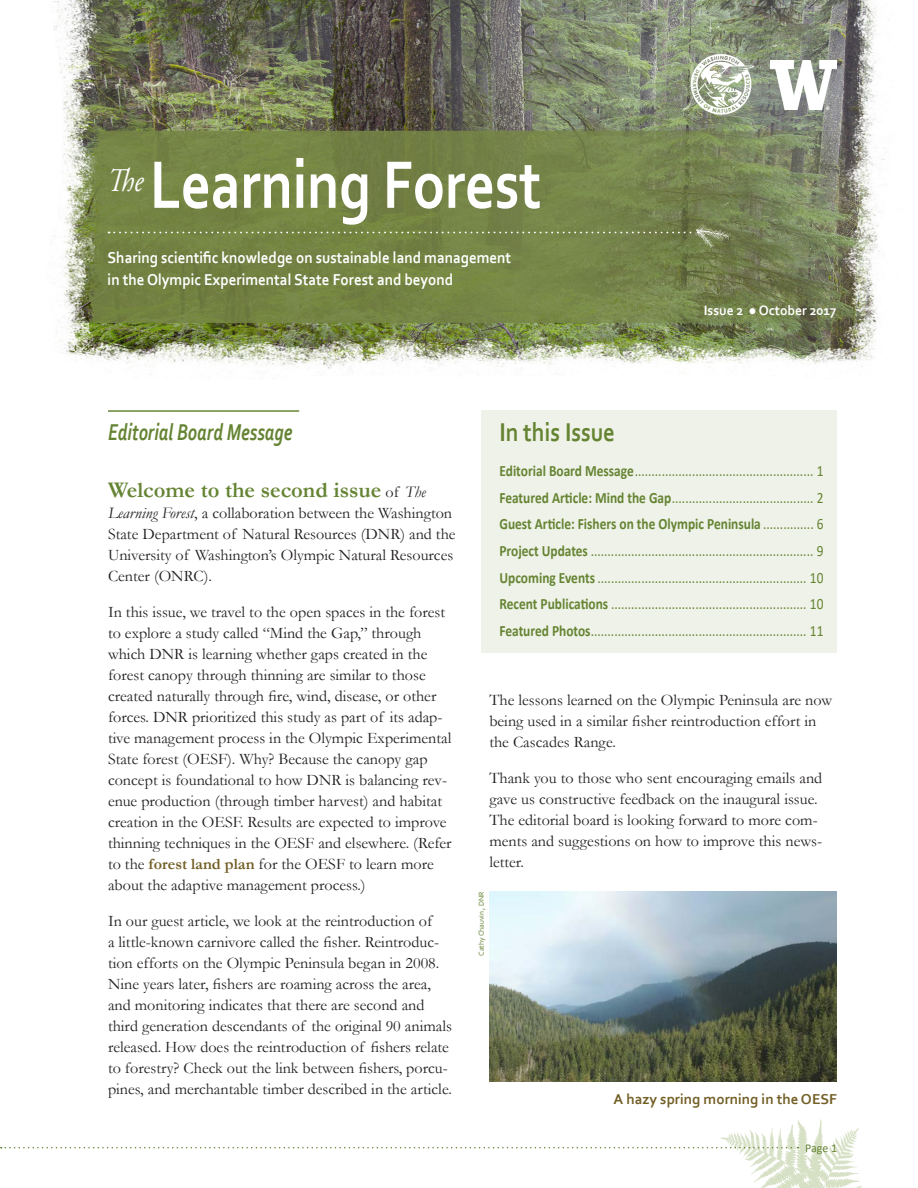
<style>
.page{position:relative;width:918px;height:1188px;background:#fff}
.page>*{position:absolute;margin:0;border:0;box-sizing:border-box;transform-origin:0 0}
.t1{font:700 70.5px "Corbel";color:#fff;scale:.82 1}
.t2{font:700 27px "Corbel";color:#658433;scale:.85 1}
.Heading_for_TOC{font:italic 700 24px "Corbel";color:#658433;scale:.75 1}
.DNR_Body_Text{font:700 22.5px "Garamond";color:#658433}
.t3{font:700 16.5px/22.5px "Corbel";color:#fff;scale:.91 1}
.DNR_Body_Text-2{font:16.2px/21px "Garamond";color:#231f20}
.t4{font:15.75px "Calibri";color:#658433;scale:.85 1}
.t5{font:700 15.75px "Calibri";color:#658433;scale:.85 1}
.captions{font:700 15px "Corbel";color:#735f26}
.t6{font:700 14.25px "Corbel";color:#fff;scale:.96 1}
.t7{font:12px "Calibri";color:#658433}
.t8{font:7.5px "Corbel";color:#658433}
.s1{font-weight:400;font-size:16.2px;color:#231f20}
.s2{font-weight:400;font-style:italic;font-size:16.2px;color:#231f20}
.s3{font-style:italic}
.s4{font-weight:700;color:#735f26}
.s5{font-weight:700}
.s6{font-weight:400}
</style>
<div class="page">
<img style="left:51px;top:0;width:838px;height:379px">
<img style="left:771px;top:61px;width:66px;height:49px">
<img style="left:682px;top:45px;width:79px;height:79px">
<svg style="left:1px;top:1119px;width:861px;height:69px"></svg>
<svg style="left:109px;top:224px;width:623px;height:26px;background:#77854a"></svg>
<div style="left:481px;top:410px;width:355px;height:243px;background:#eff2e8"></div>
<hr style="left:108px;top:410px;width:191px;height:2px;background:#658433">
<img style="left:489px;top:891px;width:348px;height:191px">
<h1 class="t1" style="left:108px;top:141px;width:530px"><sup>The</sup> Learning Forest</h1>
<p class="t3" style="left:108px;top:245px;width:445px">Sharing scientific knowledge on sustainable land management in the Olympic Experimental State Forest and beyond</p>
<p class="t6" style="left:704px;top:301px;width:140px">Issue 2 ● October 2017</p>
<p class="Heading_for_TOC" style="left:108px;top:417px;width:248px">Editorial Board Message</p>
<p class="DNR_Body_Text" style="left:108px;top:475px;width:319px">Welcome to the second issue <span class="s1">of</span> <span class="s2">The</span></p>
<p class="DNR_Body_Text-2" style="left:108px;top:502px;width:349px"><span class="s3">Learning Forest</span>, a collaboration between the Washington State Department of Natural Resources (DNR) and the University of Washington’s Olympic Natural Resources Center (ONRC).</p>
<p class="DNR_Body_Text-2" style="left:108px;top:601px;width:345px">In this issue, we travel to the open spaces in the forest to explore a study called “Mind the Gap,” through which DNR is learning whether gaps created in the forest canopy through thinning are similar to those created naturally through fire, wind, disease, or other forces. DNR prioritized this study as part of its adap&shy;tive management process in the Olympic Experimental State forest (OESF). Why? Because the canopy gap concept is foundational to how DNR is balancing rev&shy;enue production (through timber harvest) and habitat creation in the OESF. Results are expected to improve thinning techniques in the OESF and elsewhere. (Refer to the <span class="s4">forest land plan</span> for the OESF to learn more about the adaptive management process.)</p>
<p class="DNR_Body_Text-2" style="left:108px;top:910px;width:345px">In our guest article, we look at the reintroduction of<br>a little-known carnivore called the fisher. Reintroduc&shy;tion efforts on the Olympic Peninsula began in 2008.<br>Nine years later, fishers are roaming across the area, and monitoring indicates that there are second and third generation descendants of the original 90 animals released. How does the reintroduction of fishers relate to forestry? Check out the link between fishers, porcu&shy;pines, and merchantable timber described in the article.</p>
<p class="t2" style="left:500px;top:416px;width:137px">In this Issue</p>
<p class="t4" style="left:500px;top:460px;width:383px"><span class="s5">Editorial Board Message</span>..................................................... 1</p>
<p class="t4" style="left:499px;top:487px;width:383px"><span class="s5">Featured Article: Mind the Gap</span>.......................................... 2</p>
<p class="t5" style="left:499px;top:513px;width:383px">Guest Article: Fishers on the Olympic Peninsula <span class="s6">............... 6</span></p>
<p class="t4" style="left:499px;top:540px;width:383px"><span class="s5">Project Updates</span> .................................................................. 9</p>
<p class="t4" style="left:499px;top:567px;width:383px"><span class="s5">Upcoming Events</span> .............................................................. 10</p>
<p class="t4" style="left:500px;top:593px;width:383px"><span class="s5">Recent Publications</span> .......................................................... 10</p>
<p class="t4" style="left:500px;top:620px;width:383px"><span class="s5">Featured Photos</span>................................................................ 11</p>
<p class="DNR_Body_Text-2" style="left:489px;top:689px;width:344px">The lessons learned on the Olympic Peninsula are now being used in a similar fisher reintroduction effort in the Cascades Range.</p>
<p class="DNR_Body_Text-2" style="left:489px;top:767px;width:334px">Thank you to those who sent encouraging emails and gave us constructive feedback on the inaugural issue.<br>The editorial board is looking forward to more com&shy;ments and suggestions on how to improve this news&shy;letter.</p>
<p class="t8" style="left:477px;top:956px;width:66px;rotate:-90deg">Cathy Chauvin , DNR</p>
<p class="captions" style="left:613px;top:1090px;width:225px">A hazy spring morning in the OESF</p>
<p class="t7" style="left:805px;top:1140px;width:34px">Page 1</p>
</div>
